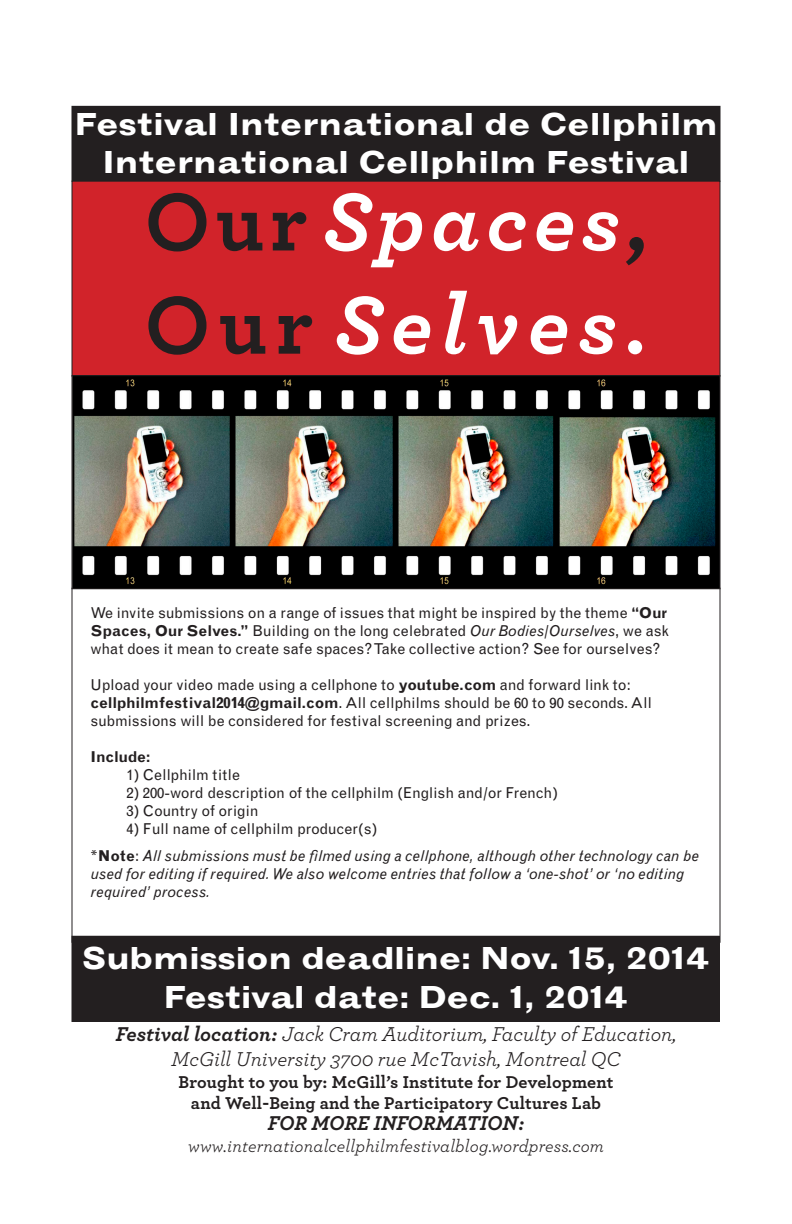
<style>
.page{position:relative;width:792px;height:1224px;background:#fff}
.page>*{position:absolute;margin:0;border:0;box-sizing:border-box;transform-origin:0 0}
.t1{font:italic 700 86px "Archer Pro";letter-spacing:.08em;color:#fff}
.t2{font:700 expanded 32px "Grotesque Display";color:#fff}
.t3{font:italic 21px/25.2px "Archer Pro";color:#231f20;text-align:center}
.t4{font:italic 700 21px "Archer Pro";color:#231f20}
.t5{font:700 18px "Archer Pro";letter-spacing:.01em;color:#231f20}
.t6{font:italic 18px "Archer Pro";letter-spacing:.01em;color:#231f20}
.t7{font:15px/18px "Grotesque MT Std";color:#231f20;text-align:justify}
.t8{font:italic 15px/18px "Grotesque MT Std";letter-spacing:.01em;color:#231f20}
.t9{font:700 15px "Grotesque MT Std";letter-spacing:-.025em;color:#231f20}
.s1{font-style:normal;color:#231f20}
.s2{font-weight:700}
.s3{font-style:italic}
.s4{font-style:normal}
.s5{font-weight:700;font-style:normal}
</style>
<div class="page">
<div style="left:72px;top:106px;width:648px;height:75px;background:#231f20"></div>
<div style="left:72px;top:936px;width:647px;height:85px;background:#231f20"></div>
<div style="left:72px;top:936px;width:648px;height:86px;border:1px solid #231f20"></div>
<div style="left:72px;top:181px;width:648px;height:195px;background:#d1232a"></div>
<img style="left:74px;top:377px;width:644px;height:210px">
<div style="left:72px;top:375px;width:648px;height:214px;border:1px solid #231f20"></div>
<p class="t2" style="left:74px;top:105px;width:645px">Festival International de Cellphilm</p>
<p class="t2" style="left:102px;top:143px;width:589px">International Cellphilm Festival</p>
<p class="t1" style="left:144px;top:154px;width:505px"><span class="s1">Our</span> Spaces<span class="s1">,</span></p>
<p class="t1" style="left:144px;top:257px;width:504px"><span class="s1">Our</span> Selves.</p>
<p class="t7" style="left:90px;top:603px;width:580px">We invite submissions on a range of issues that might be inspired by the theme <span class="s2">“Our Spaces, Our Selves.”</span> Building on the long celebrated <span class="s3">Our Bodies/Ourselves</span>, we ask what does it mean to create safe spaces? Take collective action? See for ourselves?</p>
<p class="t7" style="left:90px;top:675px;width:563px;text-align:left">Upload your video made using a cellphone to <span class="s2">youtube.com</span> and forward link to: <span class="s2">cellphilmfestival2014@gmail.com</span>. All cellphilms should be 60 to 90 seconds. All submissions will be considered for festival screening and prizes.</p>
<p class="t9" style="left:90px;top:747px;width:62px">Include:</p>
<p class="t7" style="left:126px;top:765px;width:115px">1) Cellphilm title</p>
<p class="t7" style="left:126px;top:783px;width:433px">2) 200-word description of the cellphilm (English and/or French)</p>
<p class="t7" style="left:126px;top:801px;width:134px">3) Country of origin</p>
<p class="t7" style="left:126px;top:819px;width:252px">4) Full name of cellphilm producer(s)</p>
<p class="t8" style="left:90px;top:846px;width:610px"><span class="s4">*</span><span class="s5">Note</span><span class="s4">:</span> All submissions must be filmed using a cellphone, although other technology can be used for editing if required. We also welcome entries that follow a ‘one-shot’ or ‘no editing required’ process.</p>
<p class="t2" style="left:82px;top:939px;width:629px">Submission deadline: Nov. 15, 2014</p>
<p class="t2" style="left:163px;top:978px;width:466px">Festival date: Dec. 1, 2014</p>
<p class="t3" style="left:116px;top:1020px;width:562px"><span class="s2">Festival location:</span> Jack Cram Auditorium, Faculty of Education,<br>McGill University 3700 rue McTavish, Montreal QC</p>
<p class="t5" style="left:179px;top:1067px;width:437px">Brought to you by: McGill’s Institute for Development</p>
<p class="t5" style="left:191px;top:1089px;width:412px">and Well-Being and the Participatory Cultures Lab</p>
<p class="t4" style="left:268px;top:1106px;width:258px">FOR MORE INFORMATION:</p>
<p class="t6" style="left:188px;top:1133px;width:417px">www.internationalcellphilmfestivalblog.wordpress.com</p>
</div>
